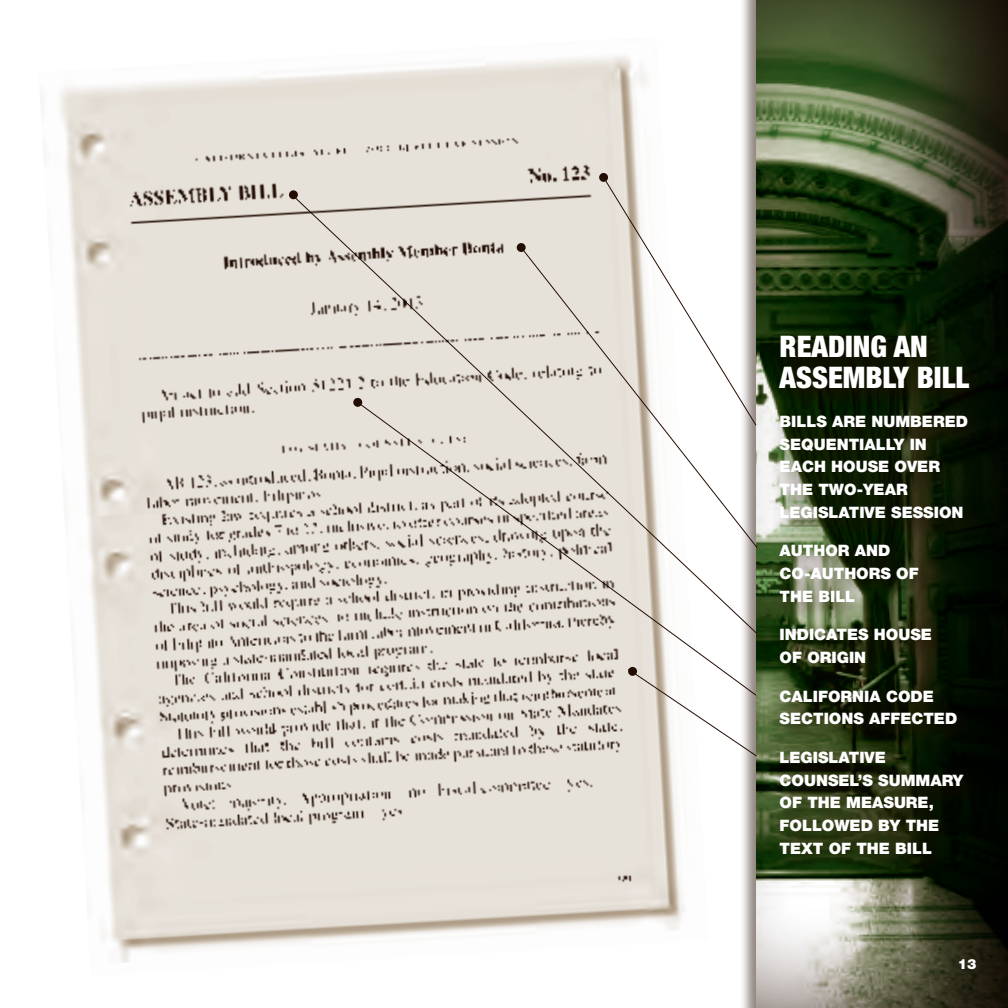
<style>
.page{position:relative;width:1008px;height:1008px;background:#fff}
.page>*{position:absolute;margin:0;border:0;box-sizing:border-box;transform-origin:0 0}
.right_head{font:900 condensed 29.75px/31.5px "Helvetica Neue LT Pro";color:#fff}
.right_subhead{font:900 15.75px/22.8px "Helvetica Neue LT Pro";color:#fff}
.Body{font:900 14px "Helvetica Neue LT Pro";color:#fff}
</style>
<div class="page">
<div style="left:738px;top:0;width:270px;height:1008px;background:#230d02;opacity:.5"></div>
<svg style="left:756px;top:0;width:252px;height:1008px;background:#48543a"></svg>
<div style="left:769px;top:323px;width:222px;height:554px;background:#230d02;opacity:.9"></div>
<img style="left:40px;top:55px;width:645px;height:908px">
<svg style="left:653px;top:176px;width:104px;height:20px"></svg>
<svg style="left:653px;top:635px;width:104px;height:33px"></svg>
<svg style="left:653px;top:668px;width:105px;height:89px"></svg>
<svg style="left:653px;top:196px;width:105px;height:439px"></svg>
<img style="left:106px;top:116px;width:547px;height:808px">
<div style="left:353px;top:398px;width:9px;height:9px;background:#230d02;border-radius:50%"></div>
<div style="left:628px;top:667px;width:9px;height:9px;background:#230d02;border-radius:50%"></div>
<p class="right_head" style="left:780px;top:331px;width:191px">READING AN<br>ASSEMBLY BILL</p>
<p class="right_subhead" style="left:780px;top:410px;width:190px">BILLS ARE NUMBERED<br>SEQUENTIALLY IN<br>EACH HOUSE OVER<br>THE TWO-YEAR<br>LEGISLATIVE SESSION</p>
<p class="right_subhead" style="left:780px;top:539px;width:141px">AUTHOR AND<br>CO-AUTHORS OF<br>THE BILL</p>
<p class="right_subhead" style="left:780px;top:623px;width:154px">INDICATES HOUSE<br>OF ORIGIN</p>
<p class="right_subhead" style="left:780px;top:685px;width:179px">CALIFORNIA CODE<br>SECTIONS AFFECTED</p>
<p class="right_subhead" style="left:780px;top:746px;width:185px">LEGISLATIVE<br>COUNSEL’S SUMMARY<br>OF THE MEASURE,<br>FOLLOWED BY THE<br>TEXT OF THE BILL</p>
<p class="Body" style="left:958px;top:955px;width:20px">13</p>
</div>
